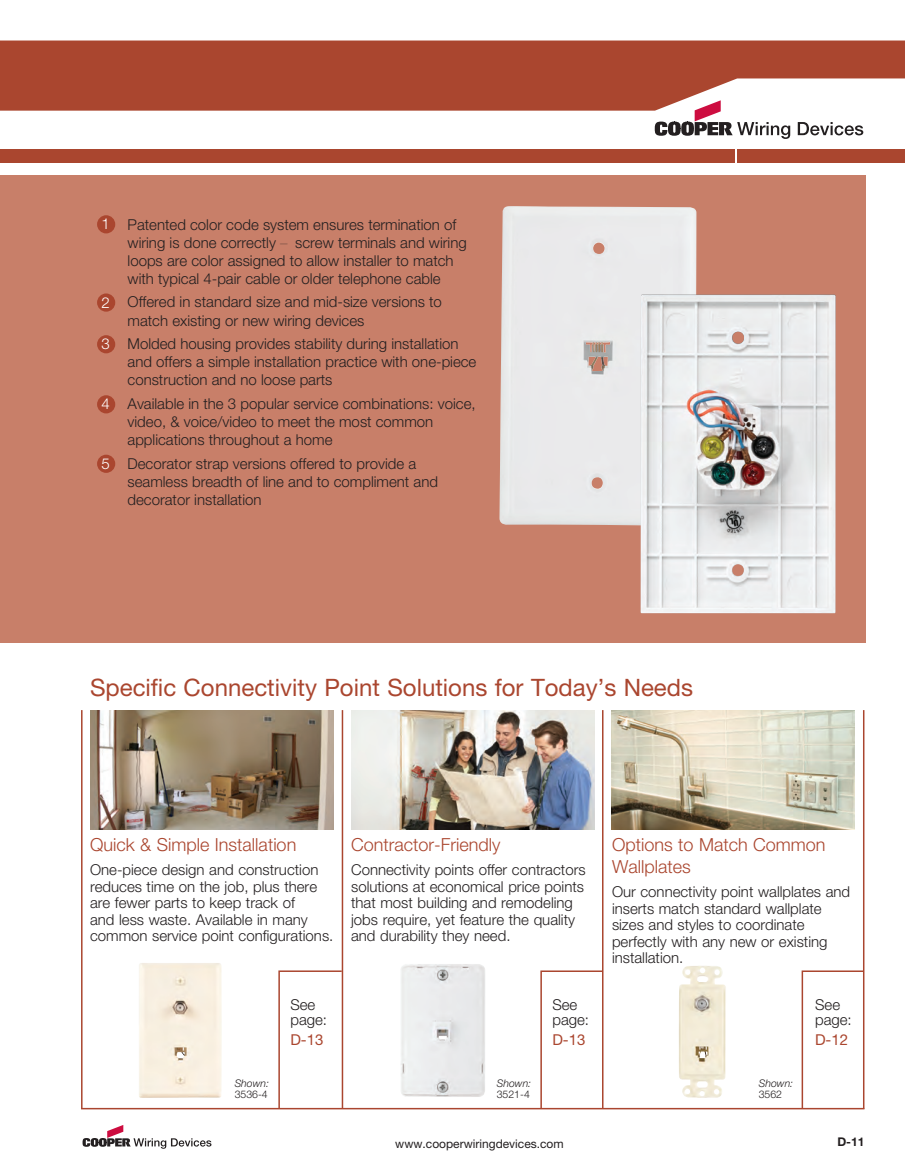
<style>
.page{position:relative;width:905px;height:1175px;background:#fff}
.page>*{position:absolute;margin:0;border:0;box-sizing:border-box;transform-origin:0 0}
.t1{font:24px "Helvetica Neue LT Pro";color:#aa462f}
.t2{font:300 18px/21.6px "Helvetica Neue LT Pro";color:#aa462f}
.t3{font:300 15px/16.5px "Helvetica Neue LT Pro";color:#231f20}
.t4{font:15px "Helvetica Neue LT Pro";color:#aa462f}
.t5{font:300 15px "Helvetica Neue LT Pro";color:#fff}
.t6{font:12px "Helvetica Neue LT Pro";color:#231f20}
.t7{font:700 12px "Helvetica Neue LT Pro";color:#231f20}
.t8{font:italic 300 10.5px "Helvetica Neue";color:#231f20}
.t9{font:300 10.5px "Helvetica Neue LT Pro";color:#231f20}
.s1{font-family:"Helvetica Neue";font-weight:200}
</style>
<div class="page">
<svg style="left:1px;top:40px;width:903px;height:71px;fill:#aa462f"></svg>
<svg style="left:654px;top:100px;width:136px;height:39px"></svg>
<svg style="left:797px;top:122px;width:66px;height:13px"></svg>
<hr style="left:0;top:40px;width:1px;height:71px;background:#aa462f">
<div style="left:737px;top:149px;width:167px;height:14px;background:#aa462f"></div>
<div style="left:0;top:149px;width:734px;height:14px;background:#aa462f"></div>
<svg style="left:83px;top:1125px;width:128px;height:23px"></svg>
<div style="left:0;top:176px;width:865px;height:467px;background:#c87f69"></div>
<div style="left:499px;top:206px;width:197px;height:320px;background:#eaeaeb"></div>
<img style="left:91px;top:710px;width:242px;height:120px">
<img style="left:351px;top:710px;width:243px;height:120px">
<img style="left:611px;top:710px;width:243px;height:120px">
<hr style="left:342px;top:710px;width:1px;height:398px;background:#aa462f">
<hr style="left:602px;top:710px;width:1px;height:398px;background:#aa462f">
<img style="left:139px;top:963px;width:83px;height:135px">
<img style="left:401px;top:964px;width:84px;height:133px">
<img style="left:679px;top:966px;width:47px;height:132px">
<hr style="left:862px;top:710px;width:2px;height:398px;background:#aa462f">
<hr style="left:81px;top:710px;width:1px;height:398px;background:#aa462f">
<hr style="left:81px;top:1107px;width:783px;height:2px;background:#aa462f">
<img style="left:640px;top:294px;width:195px;height:319px">
<svg style="left:277px;top:969px;width:66px;height:141px"></svg>
<svg style="left:539px;top:969px;width:65px;height:141px"></svg>
<svg style="left:800px;top:969px;width:65px;height:141px"></svg>
<div style="left:97px;top:215px;width:18px;height:18px;background:#aa462f;border-radius:50%"></div>
<div style="left:97px;top:293px;width:18px;height:19px;background:#aa462f;border-radius:50%"></div>
<div style="left:97px;top:335px;width:18px;height:18px;background:#aa462f;border-radius:50%"></div>
<div style="left:97px;top:395px;width:18px;height:18px;background:#aa462f;border-radius:50%"></div>
<div style="left:97px;top:454px;width:18px;height:19px;background:#aa462f;border-radius:50%"></div>
<p class="t5" style="left:101px;top:215px;width:10px">1</p>
<p class="t5" style="left:101px;top:293px;width:10px">2</p>
<p class="t5" style="left:101px;top:335px;width:10px">3</p>
<p class="t5" style="left:101px;top:395px;width:10px">4</p>
<p class="t5" style="left:101px;top:454px;width:10px">5</p>
<p class="t3" style="left:128px;top:215px;width:340px;line-height:18px">Patented color code system ensures termination of wiring is done correctly <span class="s1">–</span> screw terminals and wiring loops are color assigned to allow installer to match with typical 4-pair cable or older telephone cable</p>
<p class="t3" style="left:128px;top:293px;width:316px;line-height:18px">Offered in standard size and mid-size versions to match existing or new wiring devices</p>
<p class="t3" style="left:128px;top:335px;width:350px;line-height:18px">Molded housing provides stability during installation and offers a simple installation practice with one-piece construction and no loose parts</p>
<p class="t3" style="left:128px;top:394px;width:349px;line-height:18px">Available in the 3 popular service combinations: voice, video, &amp; voice/video to meet the most common applications throughout a home</p>
<p class="t3" style="left:128px;top:454px;width:312px;line-height:18px">Decorator strap versions offered to provide a seamless breadth of line and to compliment and decorator installation</p>
<h1 class="t1" style="left:90px;top:672px;width:604px">Specific Connectivity Point Solutions for Today’s Needs</h1>
<p class="t2" style="left:90px;top:833px;width:208px">Quick &amp; Simple Installation</p>
<p class="t3" style="left:90px;top:861px;width:245px">One-piece design and construction reduces time on the job, plus there are fewer parts to keep track of<br>and less waste. Available in many common service point configurations.</p>
<p class="t8" style="left:235px;top:1077px;width:36px">Shown:</p>
<p class="t9" style="left:235px;top:1087px;width:35px">3536-4</p>
<p class="t3" style="left:290px;top:997px;width:38px;line-height:15px">See page:</p>
<p class="t4" style="left:290px;top:1030px;width:35px">D-13</p>
<p class="t2" style="left:351px;top:833px;width:151px">Contractor-Friendly</p>
<p class="t3" style="left:351px;top:861px;width:236px">Connectivity points offer contractors solutions at economical price points that most building and remodeling jobs require, yet feature the quality and durability they need.</p>
<p class="t8" style="left:497px;top:1077px;width:36px">Shown:</p>
<p class="t9" style="left:497px;top:1087px;width:35px">3521-4</p>
<p class="t3" style="left:552px;top:997px;width:38px;line-height:15px">See page:</p>
<p class="t4" style="left:552px;top:1030px;width:35px">D-13</p>
<p class="t2" style="left:612px;top:833px;width:215px">Options to Match Common<br>Wallplates</p>
<p class="t3" style="left:612px;top:883px;width:240px">Our connectivity point wallplates and inserts match standard wallplate sizes and styles to coordinate perfectly with any new or existing installation.</p>
<p class="t8" style="left:758px;top:1077px;width:36px">Shown:</p>
<p class="t9" style="left:758px;top:1087px;width:25px">3562</p>
<p class="t3" style="left:815px;top:997px;width:38px;line-height:15px">See page:</p>
<p class="t4" style="left:815px;top:1030px;width:35px">D-12</p>
<p class="t6" style="left:395px;top:1136px;width:170px">www.cooperwiringdevices.com</p>
<p class="t7" style="left:837px;top:1134px;width:29px">D-11</p>
</div>
